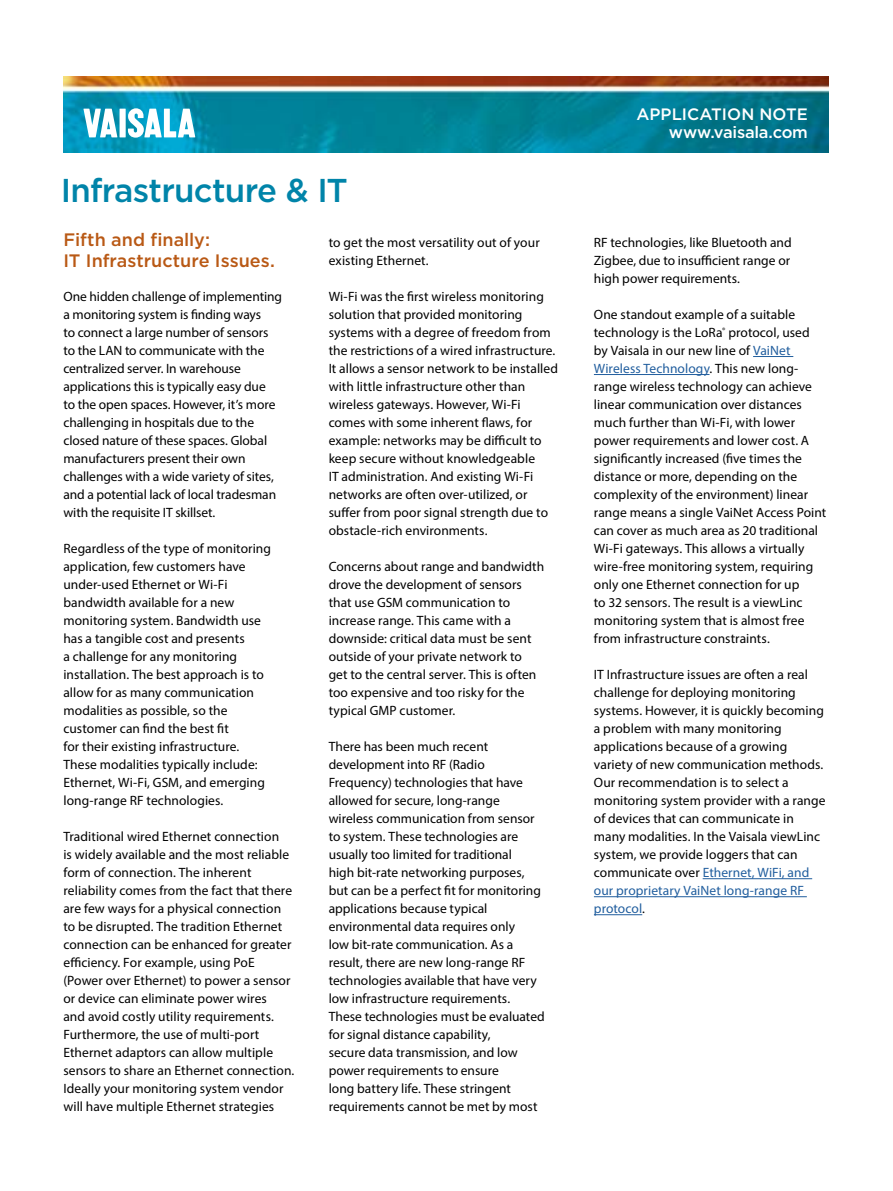
<style>
.page{position:relative;width:893px;height:1191px;background:#fff}
.page>*{position:absolute;margin:0;border:0;box-sizing:border-box;transform-origin:0 0}
.t1{font:500 33px "Gotham";letter-spacing:-.025em;color:#0084a9}
.t2{font:500 18px/21.6px "Gotham";color:#b95915}
.t3{font:500 16.5px "Gotham";letter-spacing:-.005em;color:#fff}
.t4{font:13.5px/18px "Myriad Pro";letter-spacing:.005em;color:#000}
.s1{color:#215e9e}
</style>
<div class="page">
<img style="left:64px;top:77px;width:765px;height:76px">
<svg style="left:83px;top:109px;width:34px;height:28px"></svg>
<div style="left:120px;top:109px;width:6px;height:28px;background:#fff"></div>
<svg style="left:128px;top:108px;width:67px;height:30px"></svg>
<hr style="left:753px;top:356px;width:40px;height:1px;background:#215e9e">
<hr style="left:594px;top:374px;width:115px;height:1px;background:#215e9e">
<hr style="left:703px;top:878px;width:109px;height:1px;background:#215e9e">
<hr style="left:594px;top:896px;width:213px;height:1px;background:#215e9e">
<hr style="left:594px;top:914px;width:48px;height:1px;background:#215e9e">
<h1 class="t1" style="left:61px;top:168px;width:289px">Infrastructure &amp; IT</h1>
<h2 class="t2" style="left:63px;top:228px;width:213px">Fifth and finally:<br>IT Infrastructure Issues.</h2>
<p class="t4" style="left:63px;top:287px;width:220px">One hidden challenge of implementing a monitoring system is finding ways<br>to connect a large number of sensors to the LAN to communicate with the centralized server. In warehouse applications this is typically easy due<br>to the open spaces. However, it’s more challenging in hospitals due to the closed nature of these spaces. Global manufacturers present their own challenges with a wide variety of sites, and a potential lack of local tradesman with the requisite IT skillset.</p>
<p class="t4" style="left:63px;top:539px;width:209px">Regardless of the type of monitoring application, few customers have under-used Ethernet or Wi-Fi bandwidth available for a new monitoring system. Bandwidth use has a tangible cost and presents<br>a challenge for any monitoring installation. The best approach is to allow for as many communication modalities as possible, so the customer can find the best fit<br>for their existing infrastructure.<br>These modalities typically include:<br>Ethernet, Wi-Fi, GSM, and emerging long-range RF technologies.</p>
<p class="t4" style="left:63px;top:827px;width:232px">Traditional wired Ethernet connection<br>is widely available and the most reliable form of connection. The inherent reliability comes from the fact that there are few ways for a physical connection to be disrupted. The tradition Ethernet connection can be enhanced for greater efficiency. For example, using PoE (Power over Ethernet) to power a sensor or device can eliminate power wires<br>and avoid costly utility requirements.<br>Furthermore, the use of multi-port Ethernet adaptors can allow multiple sensors to share an Ethernet connection.<br>Ideally your monitoring system vendor will have multiple Ethernet strategies</p>
<p class="t4" style="left:329px;top:233px;width:213px">to get the most versatility out of your existing Ethernet.</p>
<p class="t4" style="left:329px;top:287px;width:231px">Wi-Fi was the first wireless monitoring solution that provided monitoring systems with a degree of freedom from the restrictions of a wired infrastructure.<br>It allows a sensor network to be installed with little infrastructure other than wireless gateways. However, Wi-Fi comes with some inherent flaws, for example: networks may be difficult to keep secure without knowledgeable<br>IT administration. And existing Wi-Fi networks are often over-utilized, or suffer from poor signal strength due to obstacle-rich environments.</p>
<p class="t4" style="left:329px;top:557px;width:217px">Concerns about range and bandwidth drove the development of sensors that use GSM communication to increase range. This came with a downside: critical data must be sent outside of your private network to get to the central server. This is often too expensive and too risky for the typical GMP customer.</p>
<p class="t4" style="left:329px;top:737px;width:218px">There has been much recent development into RF (Radio Frequency) technologies that have allowed for secure, long-range wireless communication from sensor to system. These technologies are usually too limited for traditional<br>high bit-rate networking purposes, but can be a perfect fit for monitoring applications because typical environmental data requires only<br>low bit-rate communication. As a result, there are new long-range RF technologies available that have very low infrastructure requirements.<br>These technologies must be evaluated for signal distance capability,<br>secure data transmission, and low power requirements to ensure<br>long battery life. These stringent requirements cannot be met by most</p>
<p class="t3" style="left:636px;top:103px;width:173px">APPLICATION NOTE</p>
<p class="t3" style="left:669px;top:121px;width:141px">www.vaisala.com</p>
<p class="t4" style="left:594px;top:233px;width:199px;text-align:justify">RF technologies, like Bluetooth and Zigbee, due to insufficient range or high power requirements.</p>
<p class="t4" style="left:594px;top:305px;width:234px">One standout example of a suitable technology is the LoRa<sup>®</sup> protocol, used by Vaisala in our new line of <span class="s1">VaiNet Wireless Technology</span>. This new long&shy;range wireless technology can achieve linear communication over distances much further than Wi-Fi, with lower power requirements and lower cost. A significantly increased (five times the distance or more, depending on the complexity of the environment) linear range means a single VaiNet Access Point can cover as much area as 20 traditional Wi-Fi gateways. This allows a virtually wire-free monitoring system, requiring only one Ethernet connection for up<br>to 32 sensors. The result is a viewLinc monitoring system that is almost free from infrastructure constraints.</p>
<p class="t4" style="left:594px;top:665px;width:233px">IT Infrastructure issues are often a real challenge for deploying monitoring systems. However, it is quickly becoming a problem with many monitoring applications because of a growing variety of new communication methods.<br>Our recommendation is to select a monitoring system provider with a range of devices that can communicate in many modalities. In the Vaisala viewLinc system, we provide loggers that can communicate over <span class="s1">Ethernet, WiFi, and our proprietary VaiNet long-range RF protocol</span>.</p>
</div>
